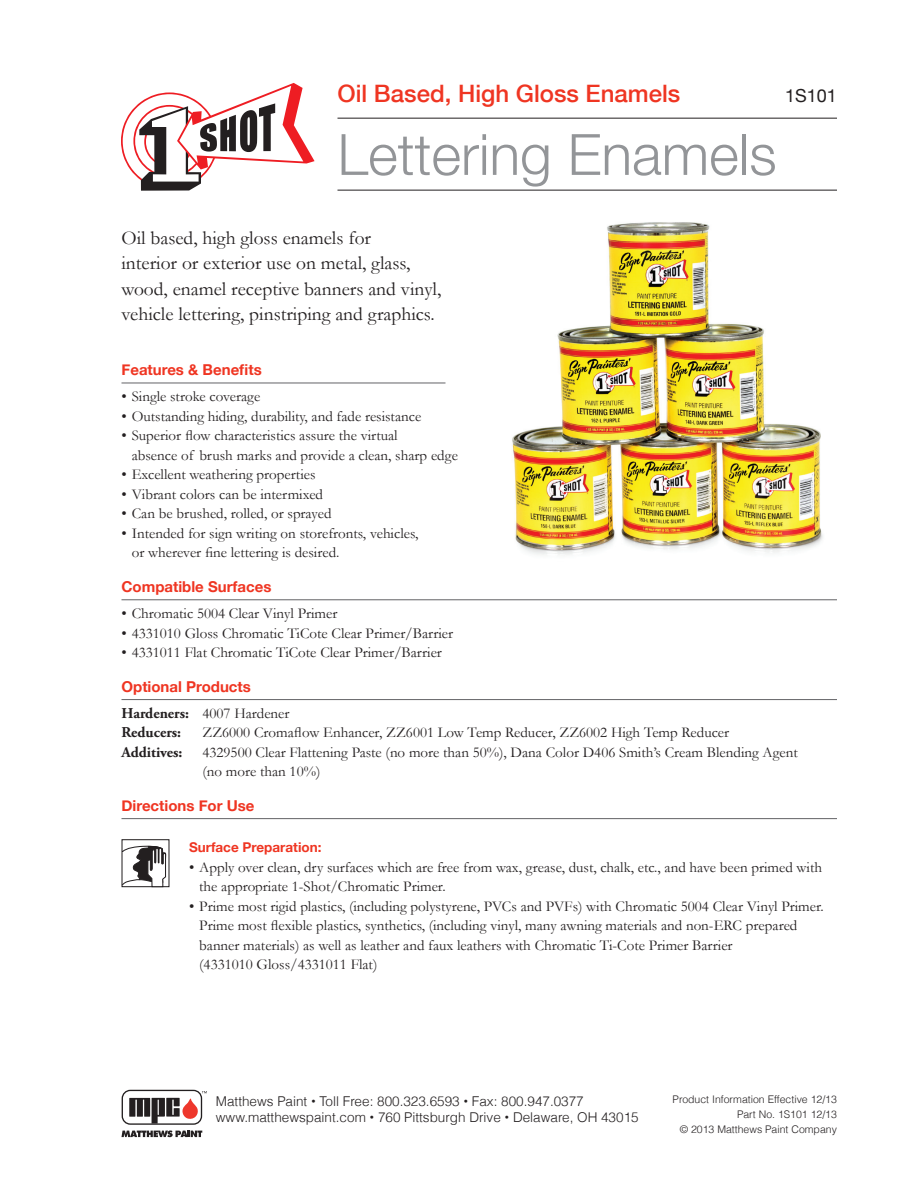
<style>
.page{position:relative;width:918px;height:1188px;background:#fff}
.page>*{position:absolute;margin:0;border:0;box-sizing:border-box;transform-origin:0 0}
.t1{font:300 57px "Helvetica Neue";color:#939598}
.t2{font:500 24px "Helvetica Neue";color:#ef3522}
.t3{font:19.5px/25.5px "Garamond";color:#231f20}
.t4{font:18px "Helvetica Neue";color:#231f20}
.t5{font:15px/19.5px "Garamond";color:#231f20}
.t6{font:700 15px "Helvetica Neue";color:#ef3522}
.t7{font:700 15px/19.5px "Adobe Garamond Pro";color:#231f20}
.Effective_Date{font:300 13.5px/16.5px "Helvetica";color:#231f20}
.t8{font:700 13.5px "Helvetica Neue";color:#ef3522}
.Effective_Date-2{font:300 10.5px/15px "Helvetica";color:#231f20;text-align:right}
.s1{font-family:"Garamond";font-weight:400}
.s2{font-weight:400}
</style>
<div class="page">
<img style="left:512px;top:222px;width:311px;height:333px">
<hr style="left:338px;top:190px;width:499px;height:1px;background:#231f20">
<hr style="left:338px;top:118px;width:499px;height:1px;background:#231f20">
<div style="left:122px;top:1090px;width:80px;height:35px;border:1px solid #231f20;border-radius:8px"></div>
<svg style="left:122px;top:1130px;width:80px;height:7px"></svg>
<svg style="left:129px;top:1091px;width:78px;height:33px"></svg>
<svg style="left:121px;top:83px;width:193px;height:107px"></svg>
<hr style="left:122px;top:383px;width:324px;height:1px;background:#636366">
<hr style="left:122px;top:599px;width:715px;height:1px;background:#636366">
<hr style="left:122px;top:818px;width:715px;height:1px;background:#636366">
<svg style="left:122px;top:839px;width:48px;height:48px"></svg>
<hr style="left:122px;top:699px;width:715px;height:1px;background:#636366">
<p class="t2" style="left:338px;top:79px;width:344px">Oil Based, High Gloss Enamels</p>
<p class="t1" style="left:338px;top:120px;width:441px">Lettering Enamels</p>
<p class="t4" style="left:785px;top:85px;width:53px">1S101</p>
<p class="t3" style="left:122px;top:225px;width:321px">Oil based, high gloss enamels for<br>interior or exterior use on metal, glass, wood, enamel receptive banners and vinyl, vehicle lettering, pinstriping and graphics.</p>
<p class="t6" style="left:122px;top:361px;width:142px">Features &amp; Benefits</p>
<p class="t5" style="left:122px;top:387px;width:141px">• Single stroke coverage</p>
<p class="t5" style="left:122px;top:406px;width:301px">• Outstanding hiding, durability, and fade resistance</p>
<p class="t5" style="left:132px;top:426px;width:328px;text-indent:-10px">• Superior flow characteristics assure the virtual<br>absence of brush marks and provide a clean, sharp edge</p>
<p class="t5" style="left:122px;top:465px;width:196px">• Excellent weathering properties</p>
<p class="t5" style="left:122px;top:484px;width:203px">• Vibrant colors can be intermixed</p>
<p class="t5" style="left:122px;top:504px;width:212px">• Can be brushed, rolled, or sprayed</p>
<p class="t5" style="left:132px;top:523px;width:288px;text-indent:-10px">• Intended for sign writing on storefronts, vehicles, or wherever fine lettering is desired.</p>
<p class="t6" style="left:122px;top:578px;width:151px">Compatible Surfaces</p>
<p class="t5" style="left:122px;top:604px;width:217px">• Chromatic 5004 Clear Vinyl Primer</p>
<p class="t5" style="left:122px;top:623px;width:333px">• 4331010 Gloss Chromatic TiCote Clear Primer/Barrier</p>
<p class="t5" style="left:122px;top:643px;width:322px">• 4331011 Flat Chromatic TiCote Clear Primer/Barrier</p>
<p class="t6" style="left:122px;top:677px;width:131px">Optional Products</p>
<p class="t7" style="left:122px;top:704px;width:170px">Hardeners: <span class="s1">4007 Hardener<br></span>Reducers:</p>
<p class="t5" style="left:203px;top:723px;width:528px">ZZ6000 Cromaflow Enhancer, ZZ6001 Low Temp Reducer, ZZ6002 High Temp Reducer</p>
<p class="t7" style="left:122px;top:743px;width:62px">Additives:</p>
<p class="t5" style="left:202px;top:742px;width:597px">4329500 Clear Flattening Paste (no more than 50%), Dana Color D406 Smith’s Cream Blending Agent (no more than 10%)</p>
<p class="t6" style="left:122px;top:797px;width:135px">Directions For Use</p>
<p class="t8" style="left:189px;top:839px;width:134px">Surface Preparation:</p>
<p class="t5" style="left:199px;top:857px;width:624px;text-indent:-10px">• Apply over clean, dry surfaces which are free from wax, grease, dust, chalk, etc., and have been primed with the appropriate 1-Shot/Chromatic Primer.</p>
<p class="t5" style="left:199px;top:896px;width:626px;text-indent:-10px">• Prime most rigid plastics, (including polystyrene, PVCs and PVFs) with Chromatic 5004 Clear Vinyl Primer.<br>Prime most flexible plastics, synthetics, (including vinyl, many awning materials and non-ERC prepared banner materials) as well as leather and faux leathers with Chromatic Ti-Cote Primer Barrier<br>(4331010 Gloss/4331011 Flat)</p>
<p class="Effective_Date" style="left:216px;top:1092px;width:424px">Matthews Paint <span class="s2">•</span> Toll Free: 800.323.6593 <span class="s2">•</span> Fax: 800.947.0377 www.matthewspaint.com <span class="s2">•</span> 760 Pittsburgh Drive <span class="s2">•</span> Delaware, OH 43015</p>
<p class="Effective_Date-2" style="left:673px;top:1092px;width:166px">Product Information Effective 12/13<br>Part No. 1S101 12/13<br>© 2013 Matthews Paint Company</p>
</div>
